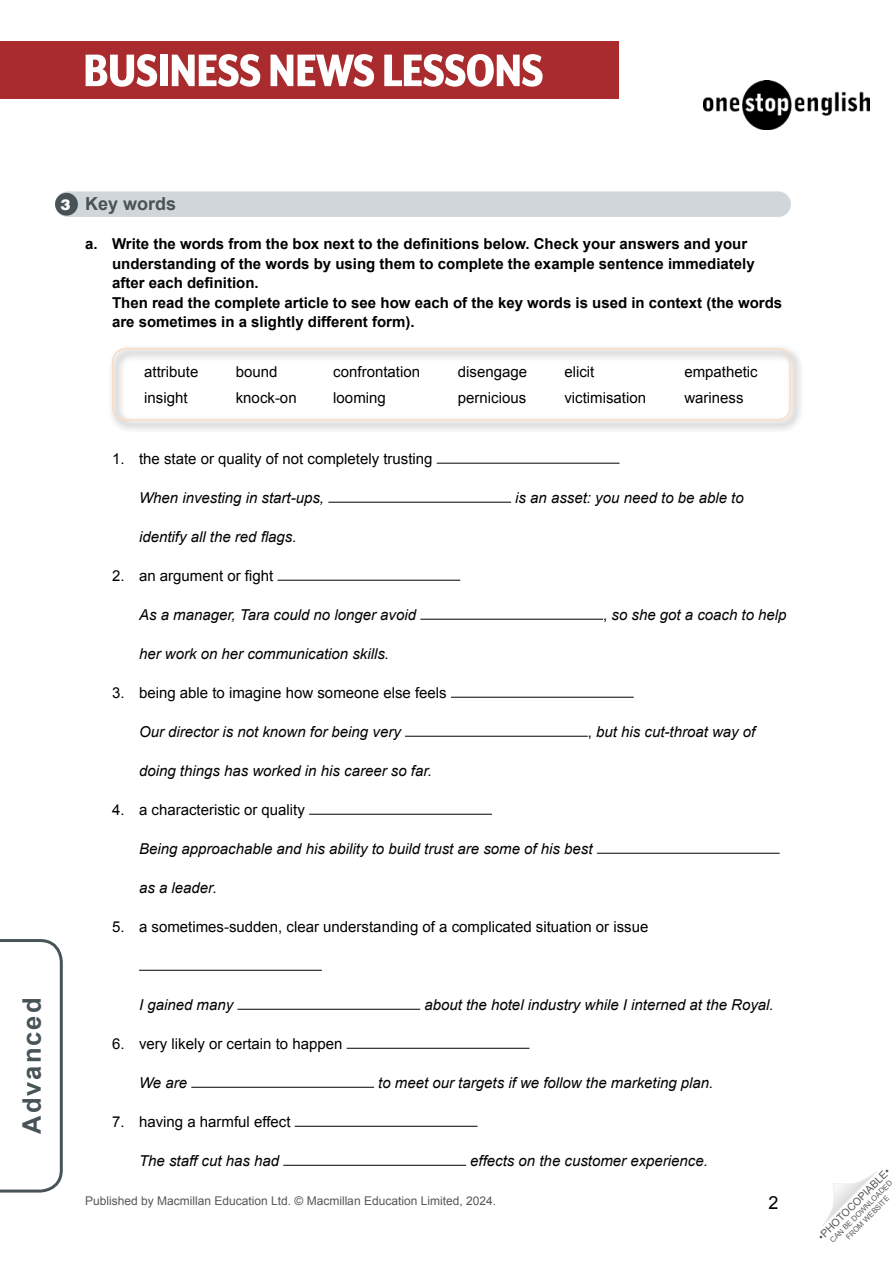
<style>
.page{position:relative;width:893px;height:1263px;background:#fff}
.page>*{position:absolute;margin:0;border:0;box-sizing:border-box;transform-origin:0 0}
.t1{font:800 52.5px "Mr Eaves XL Mod Nar OT";letter-spacing:-.015em;color:#fff}
.t2{font:700 25.5px "Arial";letter-spacing:.08em;color:#485358}
.WS__Exercise_title{font:700 18px "Arial";color:#485358}
.t3{font:18px "Arial";color:#000}
.t4{font:italic 15px "Arial";color:#000}
.WS__Word_Bank{font:15px "Arial";color:#000}
.t5{font:700 15px/19.5px "Arial";color:#000}
.Don_t_use_-_10t_numb{font:900 15px "Helvetica LT Std";color:#fff}
.t6{font:12px "Arial";color:#575756}
.t7{font:10.5px "Arial";color:#575756}
.t8{font:7.5px/9px "Arial";color:#575756;text-align:center}
.s1{font-style:normal}
</style>
<div class="page">
<svg style="left:822px;top:1171px;width:55px;height:55px"></svg>
<svg style="left:0;top:939px;width:63px;height:254px"></svg>
<div style="left:0;top:41px;width:619px;height:58px;background:#aa2b2e"></div>
<img style="left:704px;top:80px;width:165px;height:49px">
<div style="left:55px;top:191px;width:736px;height:26px;background:#d1d6da;border-radius:13px"></div>
<div style="left:108px;top:344px;width:695px;height:89px;background:#000;opacity:.75"></div>
<div style="left:112px;top:348px;width:679px;height:73px;border:2px solid #fddcc1;border-radius:13px"></div>
<hr style="left:437px;top:463px;width:182px;height:1px;background:#000">
<hr style="left:328px;top:502px;width:183px;height:1px;background:#000">
<hr style="left:277px;top:580px;width:183px;height:1px;background:#000">
<hr style="left:420px;top:619px;width:183px;height:1px;background:#000">
<hr style="left:451px;top:697px;width:183px;height:1px;background:#000">
<hr style="left:405px;top:736px;width:183px;height:1px;background:#000">
<hr style="left:309px;top:814px;width:183px;height:1px;background:#000">
<hr style="left:597px;top:853px;width:183px;height:1px;background:#000">
<hr style="left:139px;top:970px;width:183px;height:1px;background:#000">
<hr style="left:237px;top:1009px;width:183px;height:1px;background:#000">
<hr style="left:347px;top:1048px;width:182px;height:1px;background:#000">
<hr style="left:191px;top:1087px;width:183px;height:1px;background:#000">
<hr style="left:295px;top:1126px;width:182px;height:1px;background:#000">
<hr style="left:283px;top:1165px;width:183px;height:1px;background:#000">
<div style="left:55px;top:193px;width:23px;height:23px;background:#485358;border-radius:50%"></div>
<h1 class="t1" style="left:83px;top:42px;width:462px">BUSINESS NEWS LESSONS</h1>
<p class="Don_t_use_-_10t_numb" style="left:61px;top:194px;width:12px">3</p>
<p class="WS__Exercise_title" style="left:85px;top:192px;width:93px">Key words</p>
<p class="t5" style="left:112px;top:234px;width:672px;text-indent:-27px">a. Write the words from the box next to the definitions below. Check your answers and your understanding of the words by using them to complete the example sentence immediately after each definition.<br>Then read the complete article to see how each of the key words is used in context (the words are sometimes in a slightly different form).</p>
<p class="WS__Word_Bank" style="left:144px;top:361px;width:56px">attribute</p>
<p class="WS__Word_Bank" style="left:236px;top:361px;width:43px">bound</p>
<p class="WS__Word_Bank" style="left:333px;top:361px;width:88px">confrontation</p>
<p class="WS__Word_Bank" style="left:458px;top:361px;width:71px">disengage</p>
<p class="WS__Word_Bank" style="left:564px;top:361px;width:31px">elicit</p>
<p class="WS__Word_Bank" style="left:684px;top:361px;width:75px">empathetic</p>
<p class="WS__Word_Bank" style="left:144px;top:388px;width:45px">insight</p>
<p class="WS__Word_Bank" style="left:236px;top:388px;width:62px">knock-on</p>
<p class="WS__Word_Bank" style="left:333px;top:388px;width:54px">looming</p>
<p class="WS__Word_Bank" style="left:458px;top:388px;width:70px">pernicious</p>
<p class="WS__Word_Bank" style="left:564px;top:388px;width:83px">victimisation</p>
<p class="WS__Word_Bank" style="left:684px;top:388px;width:61px">wariness</p>
<p class="WS__Word_Bank" style="left:112px;top:448px;width:322px">1. the state or quality of not completely trusting</p>
<p class="t4" style="left:139px;top:488px;width:187px">When investing in start-ups,</p>
<p class="t4" style="left:515px;top:488px;width:230px">is an asset: you need to be able to</p>
<p class="t4" style="left:139px;top:527px;width:159px">identify all the red flags.</p>
<p class="WS__Word_Bank" style="left:112px;top:565px;width:163px">2. an argument or fight</p>
<p class="t4" style="left:139px;top:605px;width:279px">As a manager, Tara could no longer avoid</p>
<p class="t4" style="left:603px;top:605px;width:185px"><span class="s1">,</span> so she got a coach to help</p>
<p class="t4" style="left:139px;top:644px;width:252px">her work on her communication skills.</p>
<p class="WS__Word_Bank" style="left:112px;top:682px;width:336px">3. being able to imagine how someone else feels</p>
<p class="t4" style="left:139px;top:722px;width:263px">Our director is not known for being very</p>
<p class="t4" style="left:588px;top:722px;width:169px"><span class="s1">,</span> but his cut-throat way of</p>
<p class="t4" style="left:139px;top:761px;width:294px">doing things has worked in his career so far.</p>
<p class="WS__Word_Bank" style="left:112px;top:799px;width:194px">4. a characteristic or quality</p>
<p class="t4" style="left:139px;top:839px;width:455px">Being approachable and his ability to build trust are some of his best</p>
<p class="t4" style="left:139px;top:878px;width:79px">as a leader.</p>
<p class="WS__Word_Bank" style="left:112px;top:916px;width:538px">5. a sometimes-sudden, clear understanding of a complicated situation or issue</p>
<h2 class="t2" style="left:15px;top:1134px;width:138px;rotate:-90deg">Advanced</h2>
<p class="t4" style="left:139px;top:995px;width:96px">I gained many</p>
<p class="t4" style="left:424px;top:995px;width:351px">about the hotel industry while I interned at the Royal.</p>
<p class="WS__Word_Bank" style="left:112px;top:1033px;width:232px">6. very likely or certain to happen</p>
<p class="t4" style="left:139px;top:1073px;width:50px">We are</p>
<p class="t4" style="left:378px;top:1073px;width:337px">to meet our targets if we follow the marketing plan.</p>
<p class="WS__Word_Bank" style="left:112px;top:1111px;width:180px">7. having a harmful effect</p>
<p class="t4" style="left:139px;top:1151px;width:142px">The staff cut has had</p>
<p class="t4" style="left:470px;top:1151px;width:239px">effects on the customer experience.</p>
<p class="t6" style="left:85px;top:1193px;width:413px">Published by Macmillan Education Ltd. © Macmillan Education Limited, 2024.</p>
<p class="t3" style="left:769px;top:1191px;width:12px">2</p>
<p class="t7" style="left:815px;top:1233px;width:99px;rotate:-45deg">•PHOTOCOPIABLE•</p>
<p class="t8" style="left:828px;top:1238px;width:86px;rotate:-45deg">CAN BE DOWNLOADED<br>FROM WEBSITE</p>
</div>
